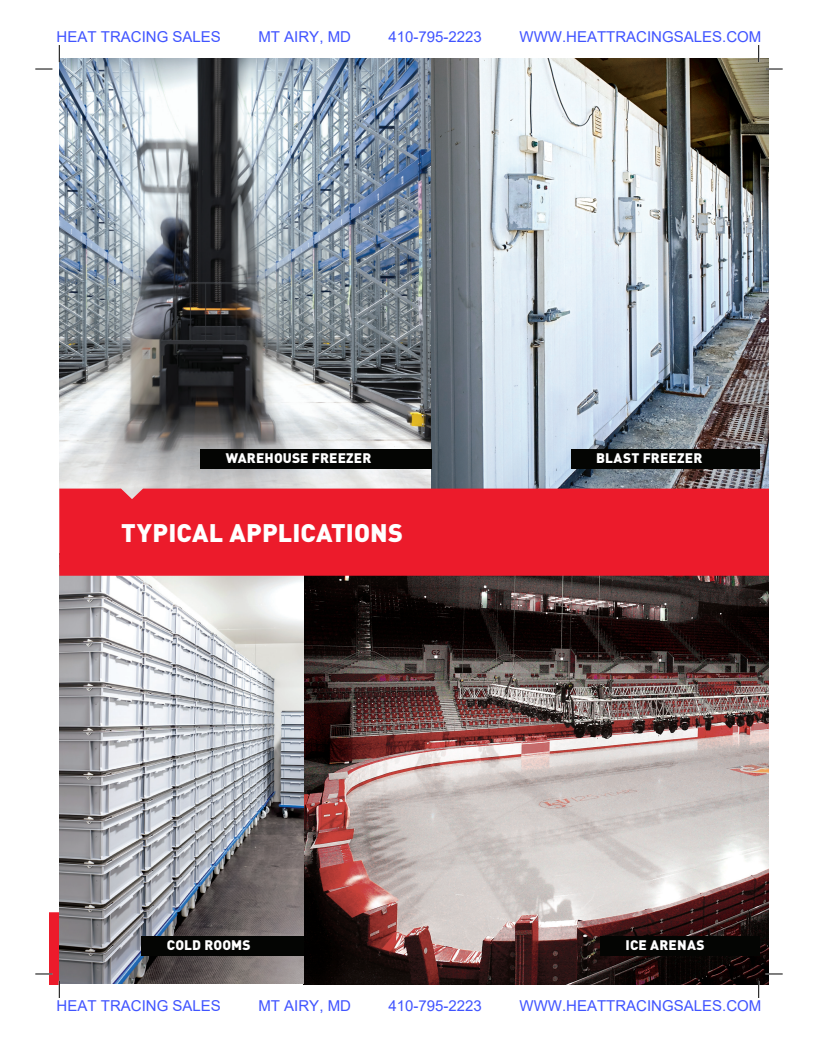
<style>
.page{position:relative;width:818px;height:1043px;background:#fff}
.page>*{position:absolute;margin:0;border:0;box-sizing:border-box;transform-origin:0 0}
.t1{font:900 25.12px "DIN";letter-spacing:.005em;color:#fff}
.t2{font:15px "Arial";color:#4054ff}
.t3{font:900 13.75px "DIN";letter-spacing:.01em;color:#fff}
</style>
<div class="page">
<img style="left:59px;top:59px;width:373px;height:429px">
<img style="left:303px;top:575px;width:466px;height:409px">
<img style="left:59px;top:575px;width:244px;height:408px">
<img style="left:432px;top:59px;width:337px;height:429px">
<div style="left:571px;top:449px;width:188px;height:19px;background:#040503"></div>
<div style="left:200px;top:449px;width:231px;height:19px;background:#040503"></div>
<div style="left:142px;top:935px;width:162px;height:20px;background:#040503"></div>
<div style="left:600px;top:935px;width:159px;height:20px;background:#040503"></div>
<div style="left:59px;top:488px;width:710px;height:87px;background:#ec1b2b"></div>
<svg style="left:35px;top:68px;width:17px;height:2px"></svg>
<svg style="left:765px;top:68px;width:17px;height:2px"></svg>
<svg style="left:765px;top:973px;width:17px;height:1px"></svg>
<svg style="left:59px;top:45px;width:1px;height:17px"></svg>
<svg style="left:35px;top:912px;width:25px;height:86px"></svg>
<svg style="left:758px;top:45px;width:1px;height:17px"></svg>
<svg style="left:758px;top:980px;width:1px;height:18px"></svg>
<p class="t2" style="left:57px;top:26px;width:166px">HEAT TRACING SALES</p>
<p class="t2" style="left:258px;top:26px;width:94px">MT AIRY, MD</p>
<p class="t2" style="left:388px;top:26px;width:95px">410-795-2223</p>
<p class="t2" style="left:519px;top:26px;width:243px">WWW.HEATTRACINGSALES.COM</p>
<p class="t3" style="left:226px;top:449px;width:147px">WAREHOUSE FREEZER</p>
<p class="t3" style="left:596px;top:449px;width:108px">BLAST FREEZER</p>
<h1 class="t1" style="left:121px;top:516px;width:283px">TYPICAL APPLICATIONS</h1>
<p class="t3" style="left:167px;top:936px;width:85px">COLD ROOMS</p>
<p class="t3" style="left:625px;top:936px;width:80px">ICE ARENAS</p>
<p class="t2" style="left:57px;top:995px;width:166px">HEAT TRACING SALES</p>
<p class="t2" style="left:258px;top:995px;width:94px">MT AIRY, MD</p>
<p class="t2" style="left:388px;top:995px;width:95px">410-795-2223</p>
<p class="t2" style="left:519px;top:995px;width:243px">WWW.HEATTRACINGSALES.COM</p>
</div>
